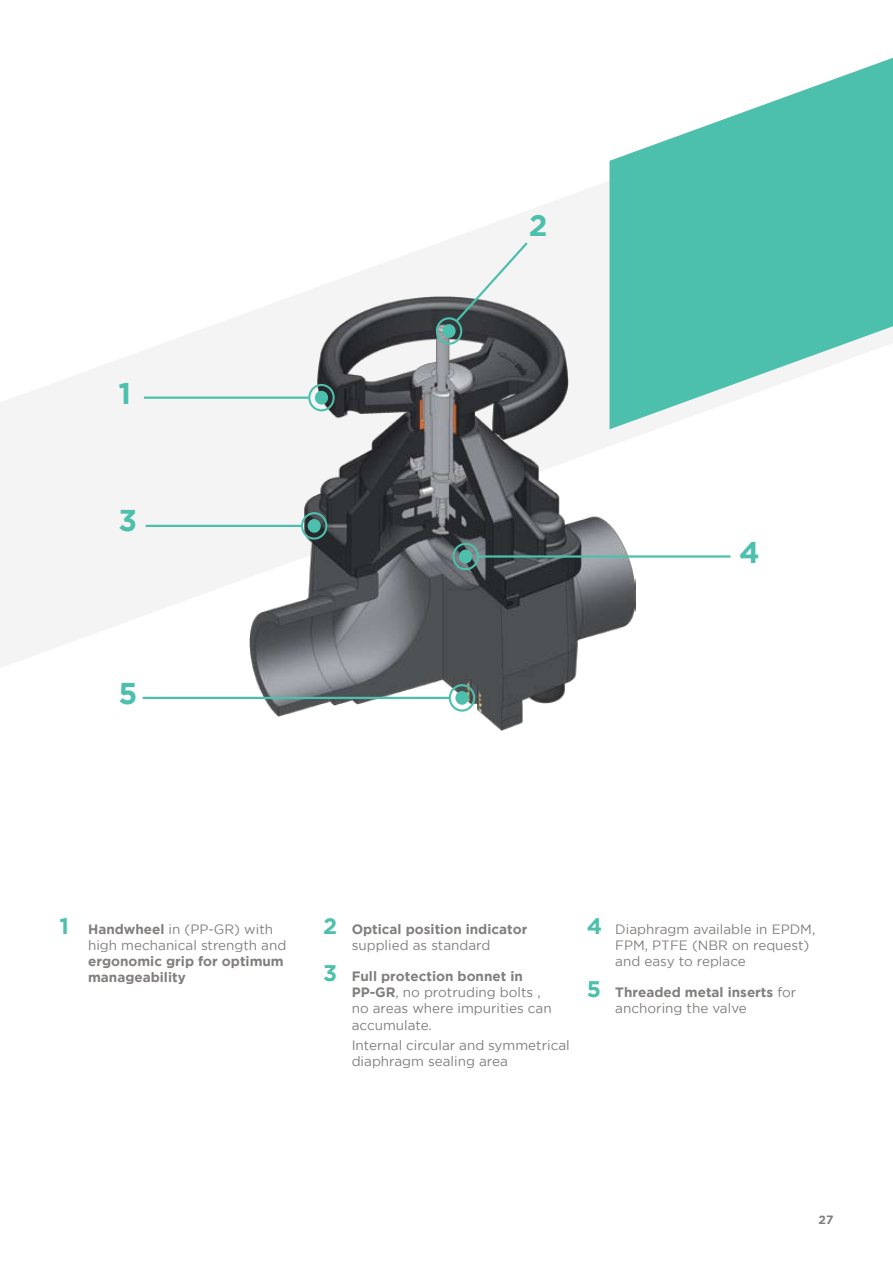
<style>
.page{position:relative;width:893px;height:1263px;background:#fff}
.page>*{position:absolute;margin:0;border:0;box-sizing:border-box;transform-origin:0 0}
.t1{font:700 30px "Gotham";color:#4cc0ad}
.t2{font:13.5px/16.2px "Gotham";color:#817f7d}
.t3{font:700 13.5px/16.2px "Gotham";color:#817f7d}
.t4{font:700 12px "Gotham";color:#817f7d}
.s1{font-size:22.5px;color:#4cc0ad}
.s2{font-weight:400}
.s3{font-weight:700;font-size:22.5px;color:#4cc0ad}
.s4{font-weight:700}
</style>
<div class="page">
<svg style="left:0;top:181px;width:731px;height:487px"></svg>
<svg style="left:609px;top:58px;width:284px;height:371px;fill:#4cc0ad"></svg>
<img style="left:249px;top:297px;width:386px;height:433px">
<svg style="left:308px;top:384px;width:27px;height:27px"></svg>
<div style="left:315px;top:391px;width:13px;height:14px;background:#4cc0ad;border-radius:50%"></div>
<hr style="left:144px;top:396px;width:165px;height:3px;background:#4cc0ad">
<svg style="left:301px;top:512px;width:26px;height:28px"></svg>
<div style="left:308px;top:519px;width:13px;height:14px;background:#4cc0ad;border-radius:50%"></div>
<hr style="left:146px;top:525px;width:155px;height:2px;background:#4cc0ad">
<svg style="left:449px;top:684px;width:26px;height:28px"></svg>
<div style="left:455px;top:691px;width:14px;height:14px;background:#4cc0ad;border-radius:50%"></div>
<hr style="left:143px;top:697px;width:307px;height:2px;background:#4cc0ad">
<svg style="left:452px;top:543px;width:27px;height:27px"></svg>
<div style="left:459px;top:550px;width:13px;height:13px;background:#4cc0ad;border-radius:50%"></div>
<hr style="left:477px;top:555px;width:253px;height:3px;background:#4cc0ad">
<svg style="left:436px;top:240px;width:94px;height:105px"></svg>
<p class="t1" style="left:118px;top:376px;width:14px">1</p>
<p class="t1" style="left:118px;top:502px;width:20px">3</p>
<p class="t1" style="left:118px;top:676px;width:20px">5</p>
<p class="t1" style="left:529px;top:208px;width:20px">2</p>
<p class="t1" style="left:739px;top:535px;width:22px">4</p>
<p class="t3" style="left:88px;top:920px;width:200px;text-indent:-28px"><span class="s1">1</span> Handwheel <span class="s2">in (PP-GR) with high mechanical strength and </span>ergonomic grip for optimum manageability</p>
<p class="t3" style="left:352px;top:920px;width:177px;text-indent:-28px"><span class="s1">2</span> Optical position indicator <span class="s2">supplied as standard</span></p>
<p class="t2" style="left:352px;top:968px;width:202px;text-indent:-28px"><span class="s3">3</span> <span class="s4">Full protection bonnet in<br>PP-GR</span>, no protruding bolts , no areas where impurities can accumulate.</p>
<p class="t2" style="left:352px;top:1037px;width:220px">Internal circular and symmetrical diaphragm sealing area</p>
<p class="t2" style="left:615px;top:920px;width:201px;text-indent:-28px"><span class="s3">4</span> Diaphragm available in EPDM,<br>FPM, PTFE (NBR on request) and easy to replace</p>
<p class="t3" style="left:615px;top:984px;width:183px;text-indent:-28px"><span class="s1">5</span> Threaded metal inserts <span class="s2">for anchoring the valve</span></p>
<p class="t4" style="left:818px;top:1213px;width:16px">27</p>
</div>
